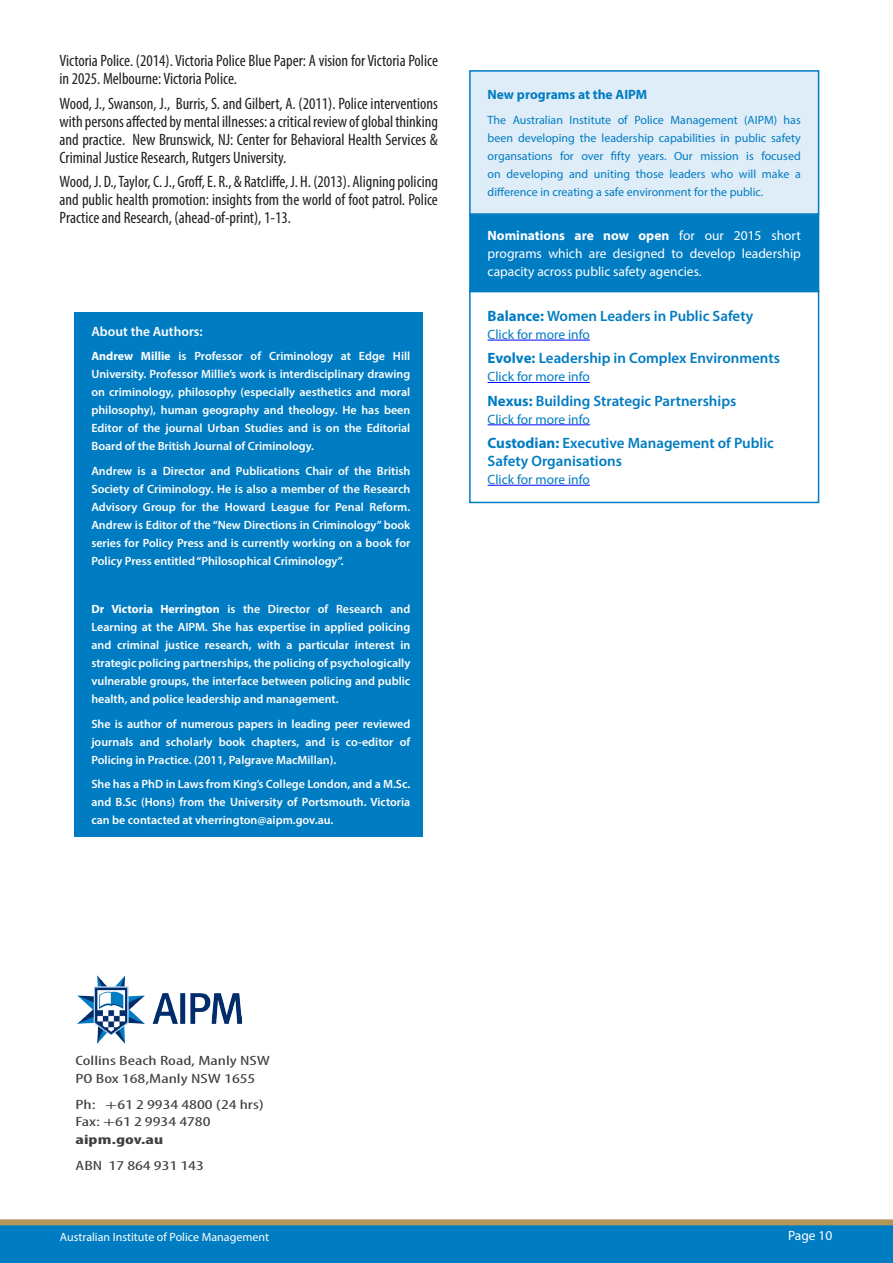
<style>
.page{position:relative;width:893px;height:1263px;background:#fff}
.page>*{position:absolute;margin:0;border:0;box-sizing:border-box;transform-origin:0 0}
.References{font:condensed 16.5px/18px "Myriad Pro";color:#231f20;text-align:justify}
.References-2{font:600 15px/18px "Myriad Pro";color:#007cc2}
.References-3{font:13.5px/18px "Myriad Pro";color:#fff;text-align:justify}
.Address_Text{font:condensed 13.5px/17.5px "Myriad Pro";color:#3e3e3f;scale:1.5 1}
.References-4{font:13.5px "Myriad Pro";color:#007cc2}
.References-5{font:700 13.5px "Myriad Pro";color:#007cc2}
.References-6{font:600 13.5px "Myriad Pro";color:#fff}
.References-7{font:600 12px/18px "Myriad Pro";color:#fff;text-align:justify}
.References-8{font:12px/18px "Myriad Pro";color:#007cc2;text-align:justify}
.t1{font:12px "Myriad Pro";color:#fff}
.s1{font-weight:700}
</style>
<div class="page">
<div style="left:0;top:1225px;width:893px;height:38px;background:#007cc2"></div>
<div style="left:0;top:1219px;width:893px;height:6px;background:#b39758"></div>
<img style="left:77px;top:976px;width:165px;height:68px">
<div style="left:470px;top:71px;width:349px;height:143px;background:#dfedf8"></div>
<div style="left:469px;top:70px;width:350px;height:145px;border:2px solid #007cc2"></div>
<div style="left:470px;top:215px;width:349px;height:77px;background:#007cc2"></div>
<div style="left:469px;top:214px;width:350px;height:78px;border:2px solid #007cc2"></div>
<div style="left:74px;top:313px;width:349px;height:524px;background:#007cc2"></div>
<hr style="left:488px;top:340px;width:102px;height:1px;background:#00f">
<hr style="left:488px;top:382px;width:102px;height:1px;background:#00f">
<hr style="left:488px;top:424px;width:102px;height:1px;background:#00f">
<hr style="left:488px;top:485px;width:102px;height:1px;background:#00f">
<div style="left:469px;top:290px;width:350px;height:213px;border:2px solid #007cc2"></div>
<p class="References" style="left:60px;top:52px;width:380px">Victoria Police. (2014). Victoria Police Blue Paper: A vision for Victoria Police in 2025. Melbourne: Victoria Police.</p>
<p class="References" style="left:60px;top:94px;width:380px">Wood, J., Swanson, J., Burris, S. and Gilbert, A. (2011). Police interventions with persons affected by mental illnesses: a critical review of global thinking and practice. New Brunswick, NJ: Center for Behavioral Health Services &amp; Criminal Justice Research, Rutgers University.</p>
<p class="References" style="left:60px;top:172px;width:380px">Wood, J. D., Taylor, C. J., Groff, E. R., &amp; Ratcliffe, J. H. (2013). Aligning policing and public health promotion: insights from the world of foot patrol. Police Practice and Research, (ahead-of-print), 1-13.</p>
<p class="References-6" style="left:91px;top:323px;width:113px">About the Authors:</p>
<p class="References-7" style="left:91px;top:347px;width:320px"><span class="s1">Andrew Millie</span> is Professor of Criminology at Edge Hill University. Professor Millie’s work is interdisciplinary drawing on criminology, philosophy (especially aesthetics and moral philosophy), human geography and theology. He has been Editor of the journal Urban Studies and is on the Editorial Board of the British Journal of Criminology.</p>
<p class="References-7" style="left:91px;top:461px;width:320px">Andrew is a Director and Publications Chair of the British Society of Criminology. He is also a member of the Research Advisory Group for the Howard League for Penal Reform.<br>Andrew is Editor of the “New Directions in Criminology” book series for Policy Press and is currently working on a book for Policy Press entitled “Philosophical Criminology”.</p>
<p class="References-7" style="left:91px;top:600px;width:320px"><span class="s1">Dr Victoria Herrington</span> is the Director of Research and Learning at the AIPM. She has expertise in applied policing and criminal justice research, with a particular interest in strategic policing partnerships, the policing of psychologically vulnerable groups, the interface between policing and public health, and police leadership and management.</p>
<p class="References-7" style="left:91px;top:714px;width:320px">She is author of numerous papers in leading peer reviewed journals and scholarly book chapters, and is co-editor of Policing in Practice. (2011, Palgrave MacMillan).</p>
<p class="References-7" style="left:91px;top:775px;width:320px">She has a PhD in Laws from King’s College London, and a M.Sc. and B.Sc (Hons) from the University of Portsmouth. Victoria can be contacted at vherrington@aipm.gov.au.</p>
<p class="References-5" style="left:488px;top:86px;width:161px">New programs at the AIPM</p>
<p class="References-8" style="left:488px;top:110px;width:315px">The Australian Institute of Police Management (AIPM) has been developing the leadership capabilities in public safety organsations for over fifty years. Our mission is focused on developing and uniting those leaders who will make a difference in creating a safe environment for the public.</p>
<p class="References-3" style="left:488px;top:227px;width:315px"><span class="s1">Nominations are now open</span> for our 2015 short programs which are designed to develop leadership capacity across public safety agencies.</p>
<p class="References-2" style="left:488px;top:306px;width:267px"><span class="s1">Balance:</span> Women Leaders in Public Safety</p>
<p class="References-4" style="left:488px;top:326px;width:104px">Click for more info</p>
<p class="References-2" style="left:488px;top:349px;width:294px"><span class="s1">Evolve:</span> Leadership in Complex Environments</p>
<p class="References-4" style="left:488px;top:368px;width:104px">Click for more info</p>
<p class="References-2" style="left:488px;top:391px;width:250px"><span class="s1">Nexus:</span> Building Strategic Partnerships</p>
<p class="References-4" style="left:488px;top:411px;width:104px">Click for more info</p>
<p class="References-2" style="left:488px;top:433px;width:288px"><span class="s1">Custodian:</span> Executive Management of Public<br>Safety Organisations</p>
<p class="References-4" style="left:488px;top:471px;width:104px">Click for more info</p>
<p class="Address_Text" style="left:76px;top:1052px;width:131px">Collins Beach Road, Manly NSW<br>PO Box 168,Manly NSW 1655</p>
<p class="Address_Text" style="left:76px;top:1095px;width:127px">Ph: +61 2 9934 4800 (24 hrs)<br>Fax: +61 2 9934 4780 <span class="s1">aipm.gov.au</span></p>
<p class="Address_Text" style="left:76px;top:1157px;width:87px">ABN 17 864 931 143</p>
<p class="t1" style="left:60px;top:1229px;width:211px">Australian Institute of Police Management</p>
<p class="References-3" style="left:788px;top:1226px;width:46px">Page 10</p>
</div>
